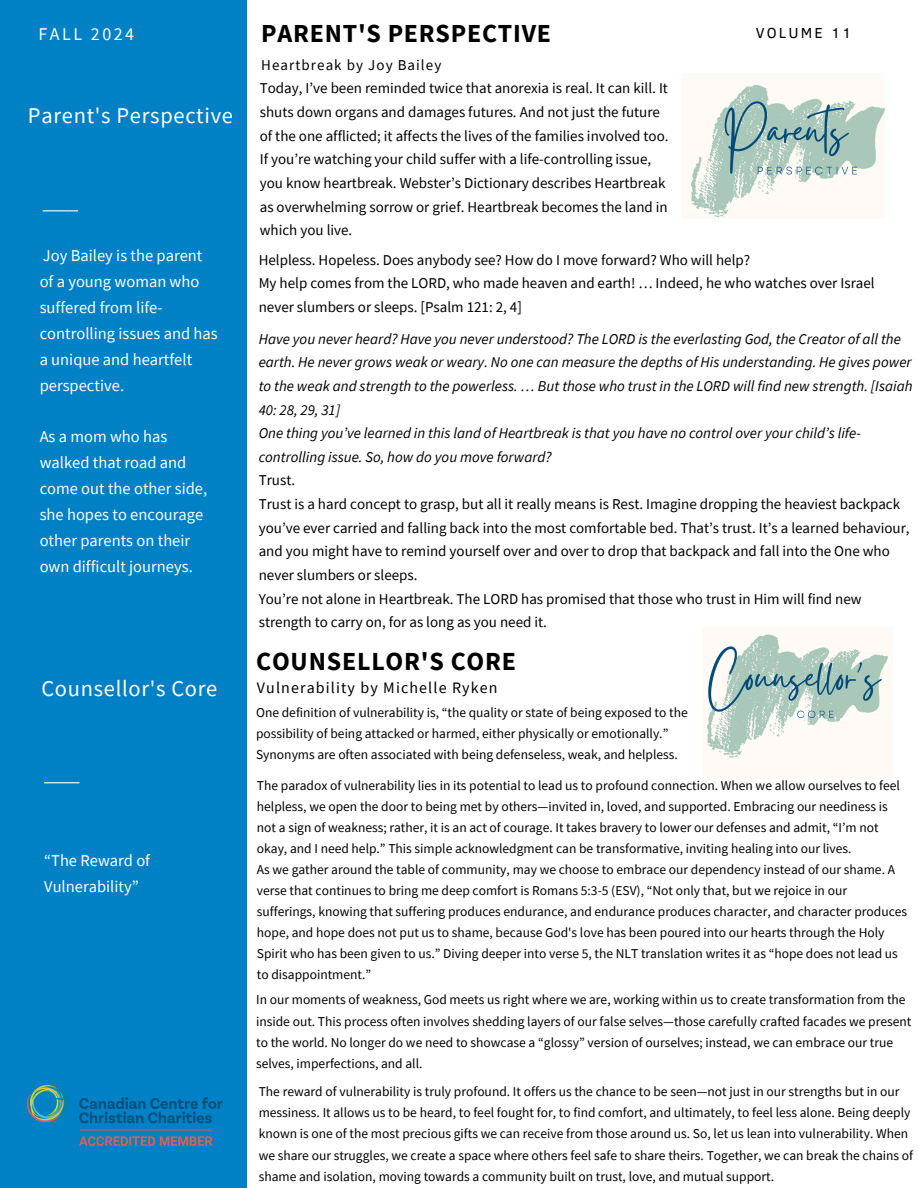
<style>
.page{position:relative;width:918px;height:1188px;background:#fff}
.page>*{position:absolute;margin:0;border:0;box-sizing:border-box;transform-origin:0 0}
.t1{font:700 25.95px "Source Sans Pro";letter-spacing:.03em;color:#000}
.t2{font:22.5px "Source Sans Pro";letter-spacing:.03em;color:#fff}
.t3{font:18px "Source Sans Pro";letter-spacing:.14em;color:#fff}
.t4{font:16.5px/25.8px "Source Sans Pro";color:#fff}
.t5{font:15.9px "Source Sans Pro";letter-spacing:.07em;color:#000}
.t6{font:15px/23.7px "Source Sans Pro";color:#000}
.t7{font:15px "Source Sans Pro";letter-spacing:.07em;color:#000}
.t8{font:14.85px "Clear Sans";letter-spacing:.14em;color:#000}
.t9{font:13.5px/21px "Source Sans Pro";color:#000}
.s1{font-style:italic}
</style>
<div class="page">
<div style="left:0;top:0;width:247px;height:1188px;background:#0081c6"></div>
<img style="left:28px;top:1084px;width:194px;height:61px">
<img style="left:690px;top:84px;width:194px;height:134px">
<hr style="left:44px;top:782px;width:35px;height:1px;background:#fff">
<hr style="left:43px;top:210px;width:35px;height:1px;background:#fff">
<img style="left:706px;top:634px;width:183px;height:124px">
<h4 class="t1" style="left:261px;top:17px;width:291px">PARENT'S PERSPECTIVE</h4>
<h2 class="t7" style="left:261px;top:55px;width:182px">Heartbreak by Joy Bailey</h2>
<h4 class="t3" style="left:39px;top:22px;width:97px">FALL 2024</h4>
<p class="t8" style="left:756px;top:22px;width:97px">VOLUME 11</p>
<h1 class="t2" style="left:28px;top:100px;width:207px">Parent's Perspective</h1>
<h3 class="t4" style="left:40px;top:243px;width:179px">Joy Bailey is the parent<br>of a young woman who suffered from life&shy;controlling issues and has a unique and heartfelt perspective.</h3>
<h5 class="t4" style="left:40px;top:424px;width:169px">As a mom who has walked that road and come out the other side, she hopes to encourage other parents on their own difficult journeys.</h5>
<h6 class="t2" style="left:41px;top:674px;width:177px">Counsellor's Core</h6>
<p class="t4" style="left:44px;top:847px;width:107px">“The Reward of<br>Vulnerability”</p>
<h1 class="t6" style="left:260px;top:76px;width:410px">Today, I’ve been reminded twice that anorexia is real. It can kill. It shuts down organs and damages futures. And not just the future of the one afflicted; it affects the lives of the families involved too.<br>If you’re watching your child suffer with a life-controlling issue, you know heartbreak. Webster’s Dictionary describes Heartbreak as overwhelming sorrow or grief. Heartbreak becomes the land in which you live.</h1>
<h6 class="t6" style="left:259px;top:247px;width:618px">Helpless. Hopeless. Does anybody see? How do I move forward? Who will help?<br>My help comes from the LORD, who made heaven and earth! … Indeed, he who watches over Israel never slumbers or sleeps. [Psalm 121: 2, 4]</h6>
<p class="t6" style="left:259px;top:326px;width:655px"><span class="s1">Have you never heard? Have you never understood? The LORD is the everlasting God, the Creator of all the earth. He never grows weak or weary. No one can measure the depths of His understanding. He gives power to the weak and strength to the powerless. … But those who trust in the LORD will find new strength. [Isaiah 40: 28, 29, 31]<br>One thing you’ve learned in this land of Heartbreak is that you have no control over your child’s life&shy;controlling issue. So, how do you move forward?<br></span>Trust.<br>Trust is a hard concept to grasp, but all it really means is Rest. Imagine dropping the heaviest backpack you’ve ever carried and falling back into the most comfortable bed. That’s trust. It’s a learned behaviour, and you might have to remind yourself over and over to drop that backpack and fall into the One who never slumbers or sleeps.<br>You’re not alone in Heartbreak. The LORD has promised that those who trust in Him will find new strength to carry on, for as long as you need it.</p>
<h6 class="t1" style="left:256px;top:644px;width:262px">COUNSELLOR'S CORE</h6>
<h6 class="t5" style="left:257px;top:678px;width:242px">Vulnerability by Michelle Ryken</h6>
<p class="t9" style="left:256px;top:702px;width:433px">One definition of vulnerability is, “the quality or state of being exposed to the possibility of being attacked or harmed, either physically or emotionally.”<br>Synonyms are often associated with being defenseless, weak, and helpless.</p>
<p class="t9" style="left:257px;top:775px;width:645px">The paradox of vulnerability lies in its potential to lead us to profound connection. When we allow ourselves to feel helpless, we open the door to being met by others—invited in, loved, and supported. Embracing our neediness is not a sign of weakness; rather, it is an act of courage. It takes bravery to lower our defenses and admit, “I’m not okay, and I need help.” This simple acknowledgment can be transformative, inviting healing into our lives.</p>
<p class="t9" style="left:257px;top:859px;width:652px">As we gather around the table of community, may we choose to embrace our dependency instead of our shame. A verse that continues to bring me deep comfort is Romans 5:3-5 (ESV), “Not only that, but we rejoice in our sufferings, knowing that suffering produces endurance, and endurance produces character, and character produces hope, and hope does not put us to shame, because God's love has been poured into our hearts through the Holy Spirit who has been given to us.” Diving deeper into verse 5, the NLT translation writes it as “hope does not lead us to disappointment.”</p>
<p class="t9" style="left:256px;top:989px;width:657px">In our moments of weakness, God meets us right where we are, working within us to create transformation from the inside out. This process often involves shedding layers of our false selves—those carefully crafted facades we present to the world. No longer do we need to showcase a “glossy” version of ourselves; instead, we can embrace our true selves, imperfections, and all.</p>
<p class="t9" style="left:259px;top:1080px;width:656px">The reward of vulnerability is truly profound. It offers us the chance to be seen—not just in our strengths but in our messiness. It allows us to be heard, to feel fought for, to find comfort, and ultimately, to feel less alone. Being deeply known is one of the most precious gifts we can receive from those around us. So, let us lean into vulnerability. When we share our struggles, we create a space where others feel safe to share theirs. Together, we can break the chains of shame and isolation, moving towards a community built on trust, love, and mutual support.</p>
</div>
